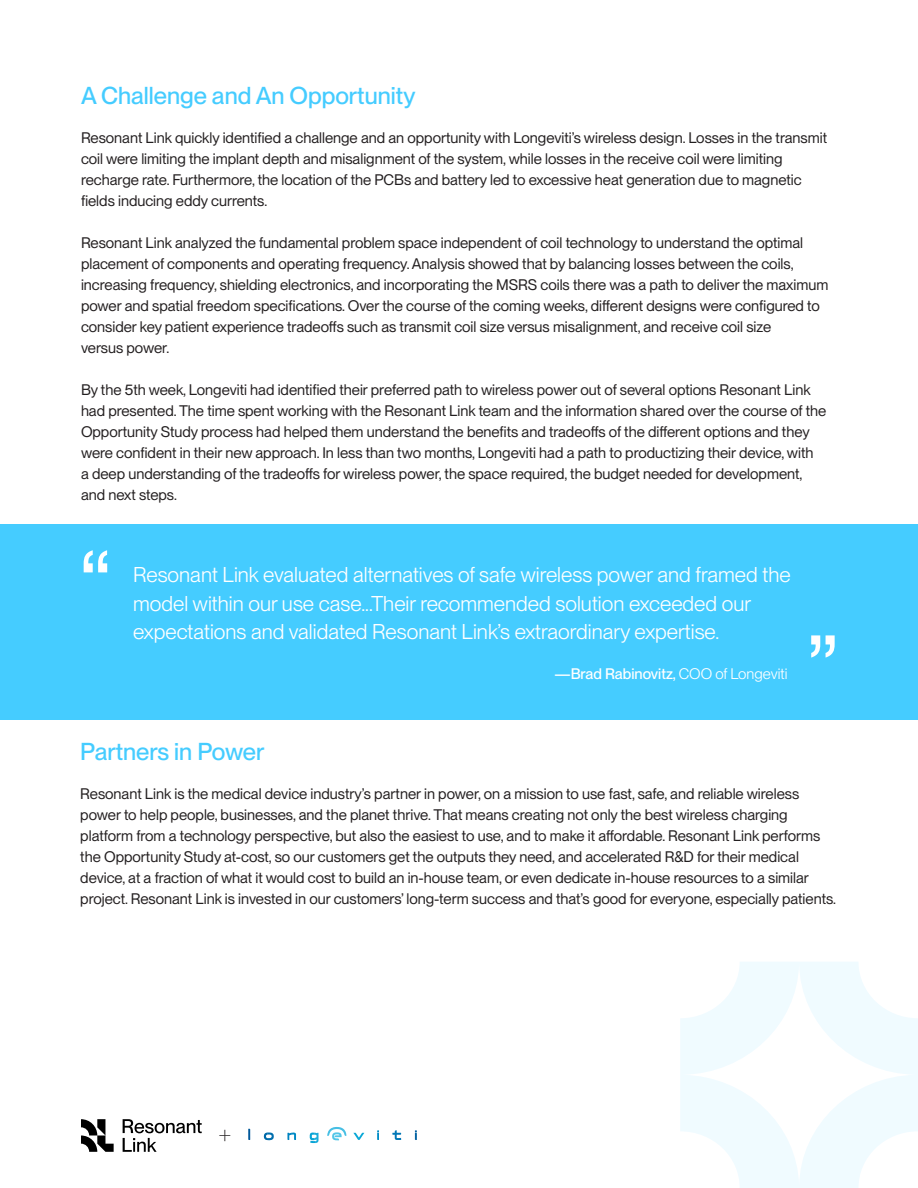
<style>
.page{position:relative;width:918px;height:1188px;background:#fff}
.page>*{position:absolute;margin:0;border:0;box-sizing:border-box;transform-origin:0 0}
.t1{font:108px "PP Neue Montreal";color:#fff}
.t2{font:100 26.1px "PP Neue Montreal";color:#231f20}
.t3{font:500 24px "PP Neue Montreal";color:#45ccff}
.t4{font:21px/28.5px "PP Neue Montreal";color:#fff}
.t5{font:15px/21px "PP Neue Montreal";color:#231f20}
.t6{font:500 15px "PP Neue Montreal";color:#fff}
.s1{font-weight:400}
</style>
<div class="page">
<div style="left:0;top:524px;width:918px;height:195px;background:#45ccff"></div>
<svg style="left:680px;top:962px;width:238px;height:226px;fill:#f0fbff"></svg>
<svg style="left:327px;top:1127px;width:19px;height:14px"></svg>
<svg style="left:392px;top:1130px;width:9px;height:10px"></svg>
<svg style="left:353px;top:1133px;width:11px;height:7px"></svg>
<svg style="left:248px;top:1129px;width:2px;height:11px"></svg>
<svg style="left:264px;top:1132px;width:10px;height:8px"></svg>
<svg style="left:287px;top:1132px;width:9px;height:8px"></svg>
<svg style="left:309px;top:1132px;width:10px;height:11px"></svg>
<svg style="left:415px;top:1130px;width:2px;height:10px"></svg>
<svg style="left:377px;top:1130px;width:2px;height:10px"></svg>
<svg style="left:81px;top:1119px;width:121px;height:33px"></svg>
<p class="t3" style="left:81px;top:81px;width:336px">A Challenge and An Opportunity</p>
<p class="t5" style="left:81px;top:127px;width:748px">Resonant Link quickly identified a challenge and an opportunity with Longeviti’s wireless design. Losses in the transmit coil were limiting the implant depth and misalignment of the system, while losses in the receive coil were limiting recharge rate. Furthermore, the location of the PCBs and battery led to excessive heat generation due to magnetic fields inducing eddy currents.</p>
<p class="t5" style="left:81px;top:232px;width:749px">Resonant Link analyzed the fundamental problem space independent of coil technology to understand the optimal placement of components and operating frequency. Analysis showed that by balancing losses between the coils, increasing frequency, shielding electronics, and incorporating the MSRS coils there was a path to deliver the maximum power and spatial freedom specifications. Over the course of the coming weeks, different designs were configured to consider key patient experience tradeoffs such as transmit coil size versus misalignment, and receive coil size<br>versus power.</p>
<p class="t5" style="left:81px;top:379px;width:747px">By the 5th week, Longeviti had identified their preferred path to wireless power out of several options Resonant Link had presented. The time spent working with the Resonant Link team and the information shared over the course of the Opportunity Study process had helped them understand the benefits and tradeoffs of the different options and they were confident in their new approach. In less than two months, Longeviti had a path to productizing their device, with<br>a deep understanding of the tradeoffs for wireless power, the space required, the budget needed for development, and next steps.</p>
<p class="t1" style="left:79px;top:526px;width:35px">“</p>
<p class="t4" style="left:133px;top:561px;width:659px">Resonant Link evaluated alternatives of safe wireless power and framed the model within our use case...Their recommended solution exceeded our expectations and validated Resonant Link’s extraordinary expertise.</p>
<p class="t6" style="left:554px;top:665px;width:235px">—Brad Rabinovitz, <span class="s1">COO of Longeviti</span></p>
<p class="t1" style="left:806px;top:612px;width:34px">”</p>
<p class="t3" style="left:80px;top:737px;width:186px">Partners in Power</p>
<p class="t5" style="left:80px;top:783px;width:757px">Resonant Link is the medical device industry’s partner in power, on a mission to use fast, safe, and reliable wireless power to help people, businesses, and the planet thrive. That means creating not only the best wireless charging platform from a technology perspective, but also the easiest to use, and to make it affordable. Resonant Link performs the Opportunity Study at-cost, so our customers get the outputs they need, and accelerated R&amp;D for their medical device, at a fraction of what it would cost to build an in-house team, or even dedicate in-house resources to a similar project. Resonant Link is invested in our customers’ long-term success and that’s good for everyone, especially patients.</p>
<h2 class="t2" style="left:218px;top:1120px;width:15px">+</h2>
</div>
